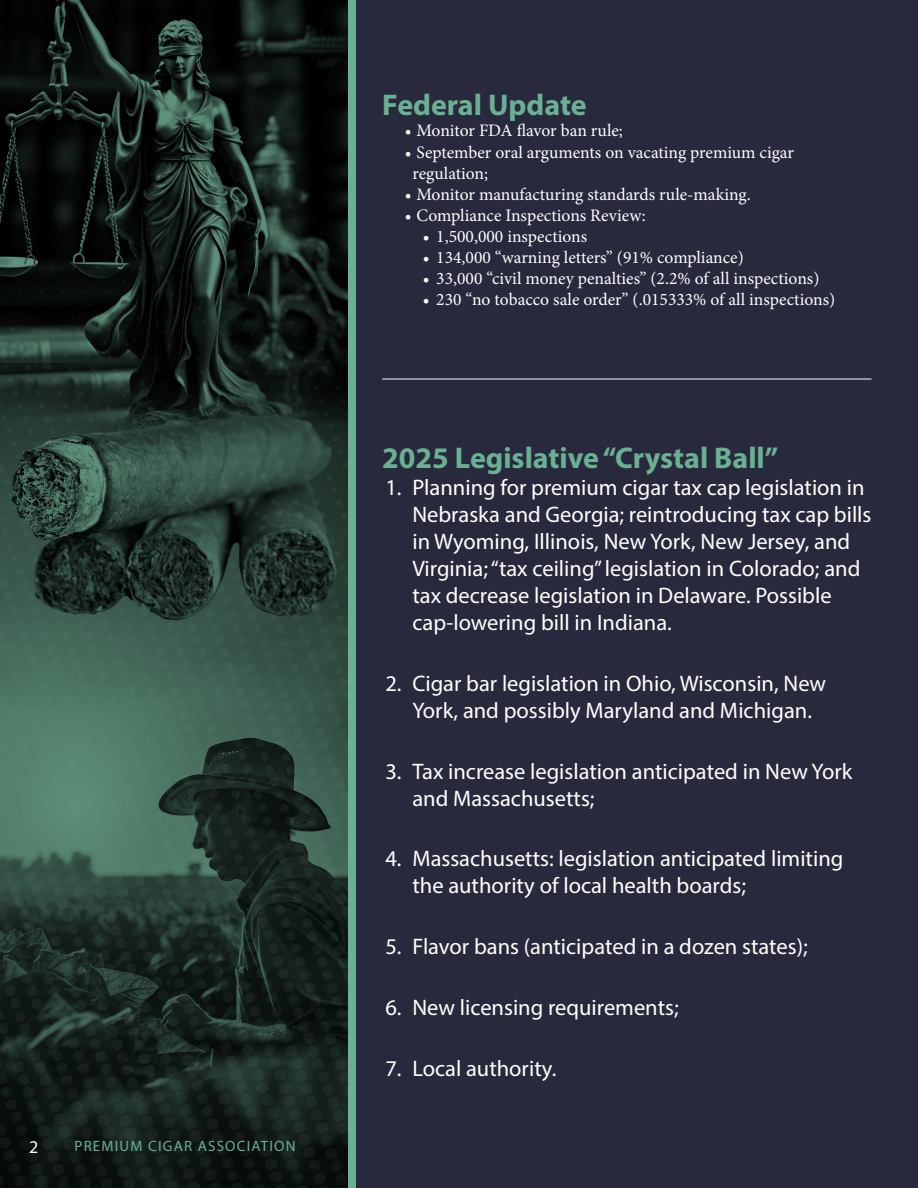
<style>
.page{position:relative;width:918px;height:1188px;background:#29293d}
.page>*{position:absolute;margin:0;border:0;box-sizing:border-box;transform-origin:0 0}
.Subhead{font:700 30px "Myriad Pro";color:#69b192}
.Remove_Bullet{font:700 30px "Myriad Pro";color:#69b192}
.t1{font:22.5px/27px "Myriad Pro";color:#fff}
.t2{font:18px "Myriad Pro";color:#fff}
.t3{font:17.55px/21.1px "Minion Pro";color:#fff}
.t4{font:15px "Myriad Pro";letter-spacing:.08em;color:#69b192}
</style>
<div class="page">
<img style="left:0;top:0;width:348px;height:1188px">
<hr style="left:382px;top:379px;width:490px;height:1px;background:#fff">
<div style="left:348px;top:0;width:7px;height:1188px;background:#69b192"></div>
<p class="t2" style="left:29px;top:1136px;width:11px">2</p>
<p class="t4" style="left:75px;top:1136px;width:223px">PREMIUM CIGAR ASSOCIATION</p>
<p class="Remove_Bullet" style="left:382px;top:86px;width:206px">Federal Update</p>
<p class="t3" style="left:405px;top:120px;width:220px">• Monitor FDA flavor ban rule;</p>
<p class="t3" style="left:412px;top:141px;width:383px;text-indent:-8px">• September oral arguments on vacating premium cigar regulation;</p>
<p class="t3" style="left:405px;top:184px;width:348px">• Monitor manufacturing standards rule-making.</p>
<p class="t3" style="left:405px;top:205px;width:243px">• Compliance Inspections Review:</p>
<p class="t3" style="left:423px;top:226px;width:166px">• 1,500,000 inspections</p>
<p class="t3" style="left:423px;top:247px;width:323px">• 134,000 “warning letters” (91% compliance)</p>
<p class="t3" style="left:423px;top:268px;width:398px">• 33,000 “civil money penalties” (2.2% of all inspections)</p>
<p class="t3" style="left:423px;top:289px;width:414px">• 230 “no tobacco sale order” (.015333% of all inspections)</p>
<p class="Subhead" style="left:382px;top:438px;width:398px">2025 Legislative “Crystal Ball”</p>
<p class="t1" style="left:412px;top:474px;width:461px;text-indent:-27px">1. Planning for premium cigar tax cap legislation in Nebraska and Georgia; reintroducing tax cap bills in Wyoming, Illinois, New York, New Jersey, and Virginia; “tax ceiling” legislation in Colorado; and tax decrease legislation in Delaware. Possible cap-lowering bill in Indiana.</p>
<p class="t1" style="left:385px;top:669px;width:442px;text-align:center">2. Cigar bar legislation in Ohio, Wisconsin, New<br>York, and possibly Maryland and Michigan.</p>
<p class="t1" style="left:412px;top:757px;width:442px;text-indent:-27px">3. Tax increase legislation anticipated in New York and Massachusetts;</p>
<p class="t1" style="left:412px;top:845px;width:432px;text-indent:-27px">4. Massachusetts: legislation anticipated limiting the authority of local health boards;</p>
<p class="t1" style="left:385px;top:933px;width:424px">5. Flavor bans (anticipated in a dozen states);</p>
<p class="t1" style="left:385px;top:993px;width:295px">6. New licensing requirements;</p>
<p class="t1" style="left:385px;top:1054px;width:172px">7. Local authority.</p>
</div>
